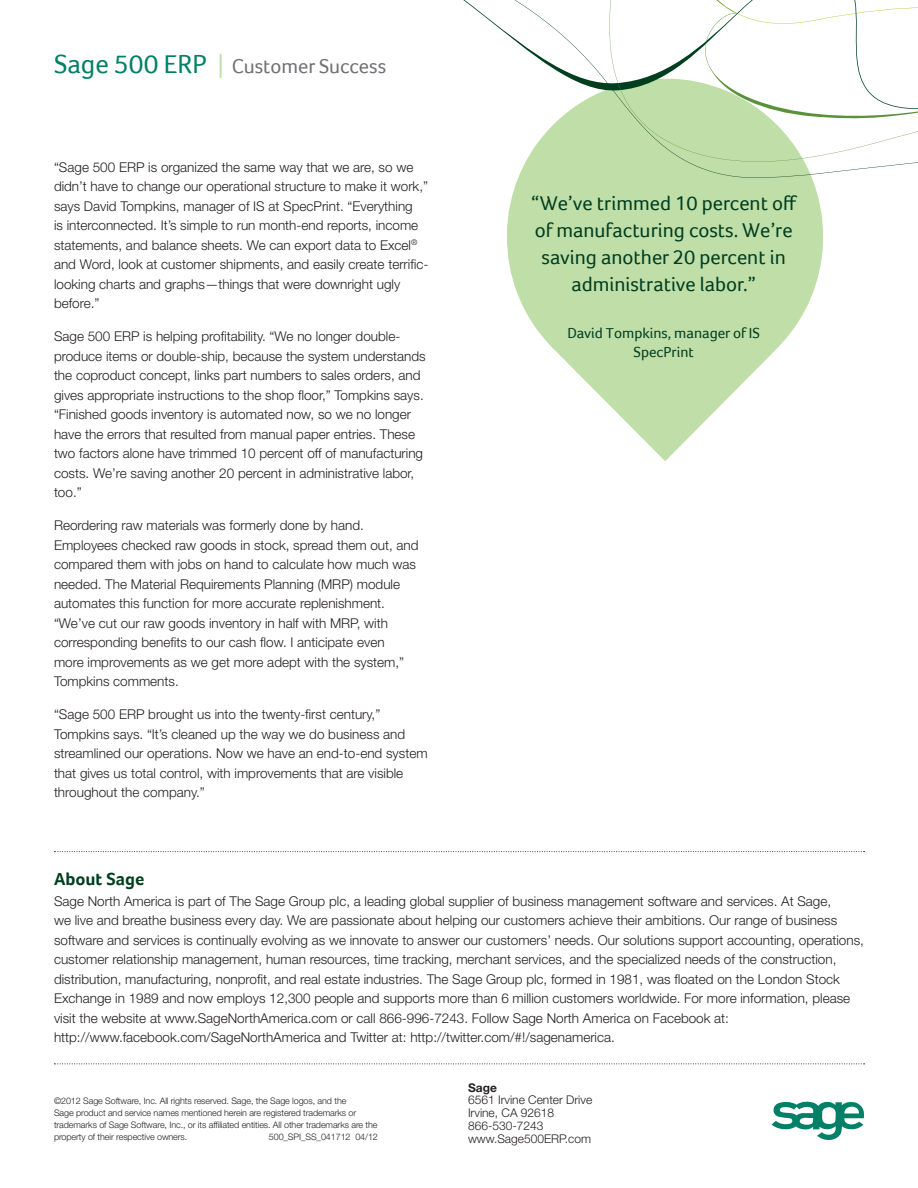
<style>
.page{position:relative;width:918px;height:1188px;background:#fff}
.page>*{position:absolute;margin:0;border:0;box-sizing:border-box;transform-origin:0 0}
.t1{font:20.55px/27px "Foco";color:#003e20;text-align:center}
.t2{font:20.55px "Foco";color:#717074}
.Challenge_Header{font:700 18px "Foco";color:#003e20}
.quote_attribution{font:15px "Foco";color:#003e20}
.Body{font:300 13.5px/19.5px "Helvetica Neue LT Std";color:#231f20}
.SS_-_Address_body{font:300 12px "Helvetica Neue LT Std";color:#231f20}
.SS_-_Address_body-2{font:700 12px "Helvetica Neue LT Std";color:#231f20}
.Copyright{font:300 9px/12px "Helvetica Neue LT Std";letter-spacing:-.01em;color:#231f20}
.s1{font-size:27px;color:#008066}
.s2{font-family:"Helvetica Neue LT Std";font-weight:300;font-size:33.6px;color:#c0dea8}
</style>
<div class="page">
<svg style="left:507px;top:189px;width:316px;height:272px;fill:#c0dea8"></svg>
<svg style="left:463px;top:0;width:455px;height:189px"></svg>
<svg style="left:772px;top:1102px;width:92px;height:38px"></svg>
<svg style="left:54px;top:1064px;width:811px;height:1px"></svg>
<svg style="left:54px;top:851px;width:811px;height:1px"></svg>
<p class="t2" style="left:54px;top:54px;width:334px"><span class="s1">Sage 500 ERP</span> <span class="s2">I</span> Customer Success</p>
<p class="Body" style="left:54px;top:157px;width:376px">“Sage 500 ERP is organized the same way that we are, so we didn’t have to change our operational structure to make it work,” says David Tompkins, manager of IS at SpecPrint. “Everything<br>is interconnected. It’s simple to run month-end reports, income statements, and balance sheets. We can export data to Excel<sup>® </sup>and Word, look at customer shipments, and easily create terrific&shy;looking charts and graphs—things that were downright ugly before.”</p>
<p class="Body" style="left:54px;top:326px;width:373px">Sage 500 ERP is helping profitability. “We no longer double&shy;produce items or double-ship, because the system understands the coproduct concept, links part numbers to sales orders, and gives appropriate instructions to the shop floor,” Tompkins says. “Finished goods inventory is automated now, so we no longer have the errors that resulted from manual paper entries. These two factors alone have trimmed 10 percent off of manufacturing costs. We’re saving another 20 percent in administrative labor, too.”</p>
<p class="Body" style="left:54px;top:515px;width:366px">Reordering raw materials was formerly done by hand.<br>Employees checked raw goods in stock, spread them out, and compared them with jobs on hand to calculate how much was needed. The Material Requirements Planning (MRP) module automates this function for more accurate replenishment. “We’ve cut our raw goods inventory in half with MRP, with corresponding benefits to our cash flow. I anticipate even<br>more improvements as we get more adept with the system,” Tompkins comments.</p>
<p class="Body" style="left:54px;top:704px;width:375px">“Sage 500 ERP brought us into the twenty-first century,” Tompkins says. “It’s cleaned up the way we do business and streamlined our operations. Now we have an end-to-end system that gives us total control, with improvements that are visible throughout the company.”</p>
<p class="t1" style="left:531px;top:190px;width:268px">“We’ve trimmed 10 percent off of manufacturing costs. We’re saving another 20 percent in administrative labor.”</p>
<p class="quote_attribution" style="left:568px;top:324px;width:194px">David Tompkins, manager of IS</p>
<p class="quote_attribution" style="left:634px;top:344px;width:62px">SpecPrint</p>
<p class="Challenge_Header" style="left:54px;top:868px;width:92px">About Sage</p>
<p class="Body" style="left:54px;top:891px;width:811px">Sage North America is part of The Sage Group plc, a leading global supplier of business management software and services. At Sage,<br>we live and breathe business every day. We are passionate about helping our customers achieve their ambitions. Our range of business software and services is continually evolving as we innovate to answer our customers’ needs. Our solutions support accounting, operations, customer relationship management, human resources, time tracking, merchant services, and the specialized needs of the construction, distribution, manufacturing, nonprofit, and real estate industries. The Sage Group plc, formed in 1981, was floated on the London Stock Exchange in 1989 and now employs 12,300 people and supports more than 6 million customers worldwide. For more information, please visit the website at www.SageNorthAmerica.com or call 866-996-7243. Follow Sage North America on Facebook at: http://www.facebook.com/SageNorthAmerica and Twitter at: http://twitter.com/#!/sagenamerica.</p>
<p class="Copyright" style="left:54px;top:1095px;width:325px">©2012 Sage Software, Inc. All rights reserved. Sage, the Sage logos, and the<br>Sage product and service names mentioned herein are registered trademarks or trademarks of Sage Software, Inc., or its affiliated entities. All other trademarks are the property of their respective owners.</p>
<p class="Copyright" style="left:269px;top:1131px;width:111px">500_SPI_SS_041712 04/12</p>
<p class="SS_-_Address_body-2" style="left:468px;top:1080px;width:30px">Sage</p>
<p class="SS_-_Address_body" style="left:468px;top:1093px;width:126px">6561 Irvine Center Drive</p>
<p class="SS_-_Address_body" style="left:468px;top:1106px;width:88px">Irvine, CA 92618</p>
<p class="SS_-_Address_body" style="left:468px;top:1118px;width:77px">866-530-7243</p>
<p class="SS_-_Address_body" style="left:468px;top:1131px;width:125px">www.Sage500ERP.com</p>
</div>
